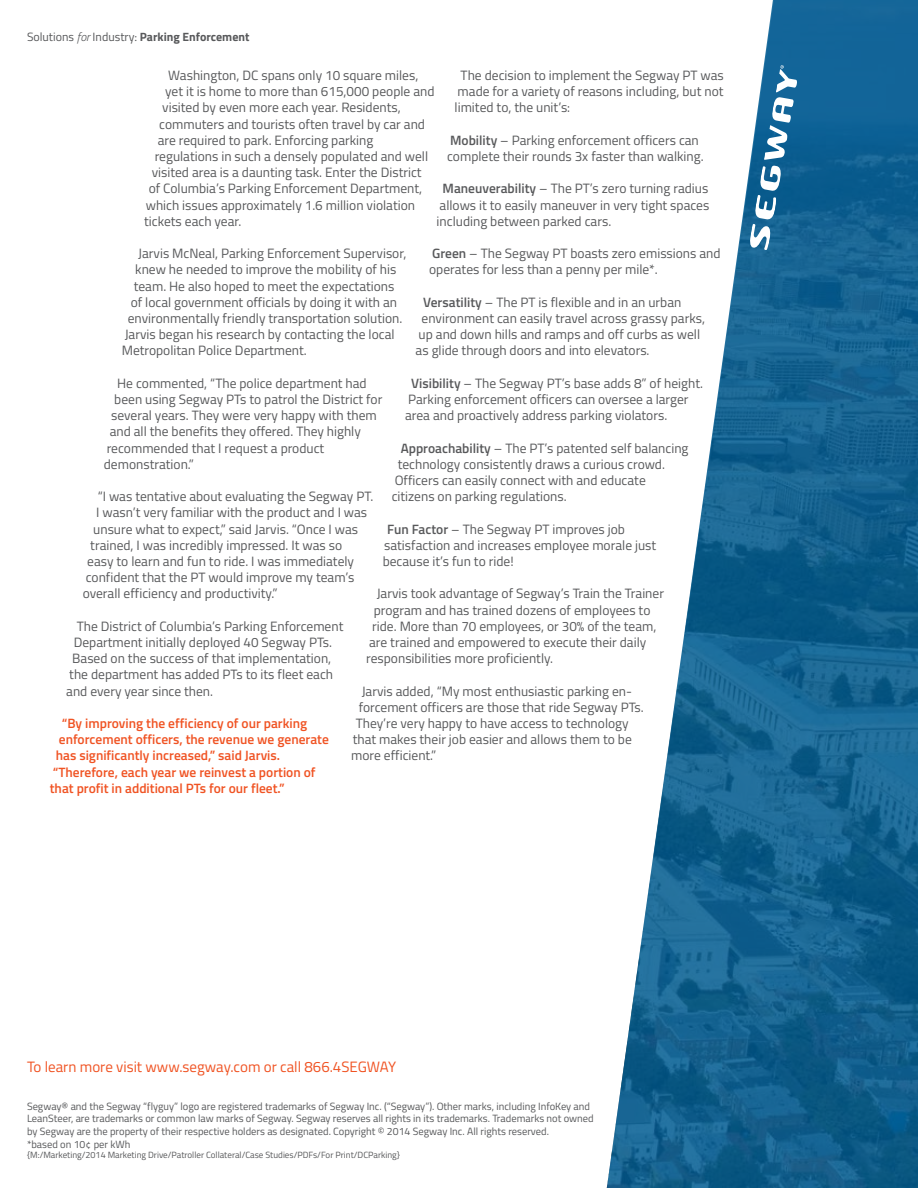
<style>
.page{position:relative;width:918px;height:1188px;background:#fff}
.page>*{position:absolute;margin:0;border:0;box-sizing:border-box;transform-origin:0 0}
.t1{font:15px "Titillium Web";color:#f05323}
.t2{font:13.5px/16.2px "Titillium Web";color:#58595b}
.t3{font:600 13.5px "Titillium Web";color:#f05323}
.t4{font:700 12px "Titillium Web";color:#58595b}
.t5{font:10.5px/12.6px "Titillium Web";color:#58595b}
.t6{font:9px "Titillium Web";color:#58595b}
.s1{font-weight:400}
.s2{font-weight:300;font-style:italic}
.s3{font-family:"Minion Pro";font-weight:400}
.s4{font-weight:600}
</style>
<div class="page">
<svg style="left:606px;top:0;width:312px;height:1188px"></svg>
<svg style="left:749px;top:65px;width:48px;height:186px"></svg>
<p class="t4" style="left:27px;top:27px;width:224px"><span class="s1">Solutions</span> <span class="s2">for</span> <span class="s1">Industry</span><span class="s3">:</span> Parking Enforcement</p>
<p class="t2" style="left:168px;top:67px;width:252px">Washington, DC spans only 10 square miles,</p>
<p class="t2" style="left:165px;top:83px;width:271px">yet it is home to more than 615,000 people and</p>
<p class="t2" style="left:162px;top:99px;width:240px">visited by even more each year. Residents,</p>
<p class="t2" style="left:159px;top:115px;width:267px">commuters and tourists often travel by car and</p>
<p class="t2" style="left:158px;top:131px;width:217px">are required to park. Enforcing parking</p>
<p class="t2" style="left:155px;top:148px;width:275px">regulations in such a densely populated and well</p>
<p class="t2" style="left:152px;top:164px;width:271px">visited area is a daunting task. Enter the District</p>
<p class="t2" style="left:149px;top:180px;width:275px">of Columbia’s Parking Enforcement Department,</p>
<p class="t2" style="left:146px;top:196px;width:271px">which issues approximately 1.6 million violation</p>
<p class="t2" style="left:144px;top:212px;width:99px">tickets each year.</p>
<p class="t2" style="left:138px;top:245px;width:270px">Jarvis McNeal, Parking Enforcement Supervisor,</p>
<p class="t2" style="left:135px;top:261px;width:263px">knew he needed to improve the mobility of his</p>
<p class="t2" style="left:134px;top:277px;width:262px">team. He also hoped to meet the expectations</p>
<p class="t2" style="left:131px;top:293px;width:268px">of local government officials by doing it with an</p>
<p class="t2" style="left:128px;top:310px;width:276px">environmentally friendly transportation solution.</p>
<p class="t2" style="left:125px;top:326px;width:271px">Jarvis began his research by contacting the local</p>
<p class="t2" style="left:122px;top:342px;width:187px">Metropolitan Police Department.</p>
<p class="t2" style="left:117px;top:374px;width:251px">He commented, “The police department had</p>
<p class="t2" style="left:114px;top:391px;width:270px">been using Segway PTs to patrol the District for</p>
<p class="t2" style="left:111px;top:407px;width:267px">several years. They were very happy with them</p>
<p class="t2" style="left:110px;top:423px;width:253px">and all the benefits they offered. They highly</p>
<p class="t2" style="left:107px;top:439px;width:219px">recommended that I request a product</p>
<p class="t2" style="left:104px;top:455px;width:92px">demonstration.”</p>
<p class="t2" style="left:98px;top:488px;width:277px">“I was tentative about evaluating the Segway PT.</p>
<p class="t2" style="left:96px;top:504px;width:272px">I wasn’t very familiar with the product and I was</p>
<p class="t2" style="left:93px;top:520px;width:266px">unsure what to expect,” said Jarvis. “Once I was</p>
<p class="t2" style="left:90px;top:536px;width:253px">trained, I was incredibly impressed. It was so</p>
<p class="t2" style="left:87px;top:553px;width:268px">easy to learn and fun to ride. I was immediately</p>
<p class="t2" style="left:86px;top:569px;width:270px">confident that the PT would improve my team’s</p>
<p class="t2" style="left:83px;top:585px;width:196px">overall efficiency and productivity.”</p>
<p class="t2" style="left:77px;top:617px;width:268px">The District of Columbia’s Parking Enforcement</p>
<p class="t2" style="left:74px;top:634px;width:260px">Department initially deployed 40 Segway PTs.</p>
<p class="t2" style="left:72px;top:650px;width:261px">Based on the success of that implementation,</p>
<p class="t2" style="left:69px;top:666px;width:265px">the department has added PTs to its fleet each</p>
<p class="t2" style="left:66px;top:682px;width:148px">and every year since then.</p>
<p class="t3" style="left:62px;top:713px;width:247px">“By improving the efficiency of our parking</p>
<p class="t3" style="left:59px;top:729px;width:272px">enforcement officers, the revenue we generate</p>
<p class="t3" style="left:56px;top:746px;width:226px">has significantly increased,” said Jarvis.</p>
<p class="t3" style="left:53px;top:762px;width:264px">“Therefore, each year we reinvest a portion of</p>
<p class="t3" style="left:50px;top:778px;width:236px">that profit in additional PTs for our fleet.”</p>
<p class="t2" style="left:455px;top:67px;width:271px;text-align:justify;text-indent:6px">The decision to implement the Segway PT was made for a variety of reasons including, but not limited to, the unit’s:</p>
<p class="t2" style="left:447px;top:131px;width:258px"><span class="s4">Mobility</span> – Parking enforcement officers can complete their rounds 3x faster than walking.</p>
<p class="t2" style="left:437px;top:180px;width:274px;text-align:justify;text-indent:6px"><span class="s4">Maneuverability</span> – The PT’s zero turning radius allows it to easily maneuver in very tight spaces including between parked cars.</p>
<p class="t2" style="left:429px;top:245px;width:293px"><span class="s4">Green</span> – The Segway PT boasts zero emissions and operates for less than a penny per mile*.</p>
<p class="t2" style="left:423px;top:293px;width:260px"><span class="s4">Versatility</span> – The PT is flexible and in an urban</p>
<p class="t2" style="left:422px;top:310px;width:285px">environment can easily travel across grassy parks,</p>
<p class="t2" style="left:419px;top:326px;width:283px">up and down hills and ramps and off curbs as well</p>
<p class="t2" style="left:416px;top:342px;width:235px">as glide through doors and into elevators.</p>
<p class="t2" style="left:405px;top:374px;width:299px;text-indent:6px"><span class="s4">Visibility</span> – The Segway PT’s base adds 8” of height.<br>Parking enforcement officers can oversee a larger area and proactively address parking violators.</p>
<p class="t2" style="left:401px;top:439px;width:289px"><span class="s4">Approachability</span> – The PT’s patented self balancing</p>
<p class="t2" style="left:398px;top:455px;width:269px">technology consistently draws a curious crowd.</p>
<p class="t2" style="left:395px;top:472px;width:253px">Officers can easily connect with and educate</p>
<p class="t2" style="left:392px;top:488px;width:177px">citizens on parking regulations.</p>
<p class="t2" style="left:383px;top:520px;width:275px;text-indent:4px"><span class="s4">Fun Factor</span> – The Segway PT improves job satisfaction and increases employee morale just because it’s fun to ride!</p>
<p class="t2" style="left:377px;top:585px;width:289px">Jarvis took advantage of Segway’s Train the Trainer</p>
<p class="t2" style="left:374px;top:601px;width:278px">program and has trained dozens of employees to</p>
<p class="t2" style="left:372px;top:617px;width:286px">ride. More than 70 employees, or 30% of the team,</p>
<p class="t2" style="left:369px;top:634px;width:279px">are trained and empowered to execute their daily</p>
<p class="t2" style="left:366px;top:650px;width:188px">responsibilities more proficiently.</p>
<p class="t2" style="left:362px;top:682px;width:272px">Jarvis added, “My most enthusiastic parking en-</p>
<p class="t2" style="left:359px;top:698px;width:287px">forcement officers are those that ride Segway PTs.</p>
<p class="t2" style="left:356px;top:715px;width:274px">They’re very happy to have access to technology</p>
<p class="t2" style="left:353px;top:731px;width:281px">that makes their job easier and allows them to be</p>
<p class="t2" style="left:351px;top:747px;width:87px">more efficient.”</p>
<p class="t1" style="left:27px;top:1056px;width:371px">To learn more visit www.segway.com or call 866.4SEGWAY</p>
<p class="t5" style="left:27px;top:1099px;width:568px">Segway® and the Segway “flyguy” logo are registered trademarks of Segway Inc. (“Segway”). Other marks, including InfoKey and LeanSteer, are trademarks or common law marks of Segway. Segway reserves all rights in its trademarks. Trademarks not owned by Segway are the property of their respective holders as designated. Copyright © 2014 Segway Inc. All rights reserved.<br>*based on 10¢ per kWh</p>
<p class="t6" style="left:27px;top:1149px;width:375px">{M:/Marketing/2014 Marketing Drive/Patroller Collateral/Case Studies/PDFs/For Print/DCParking}</p>
</div>
